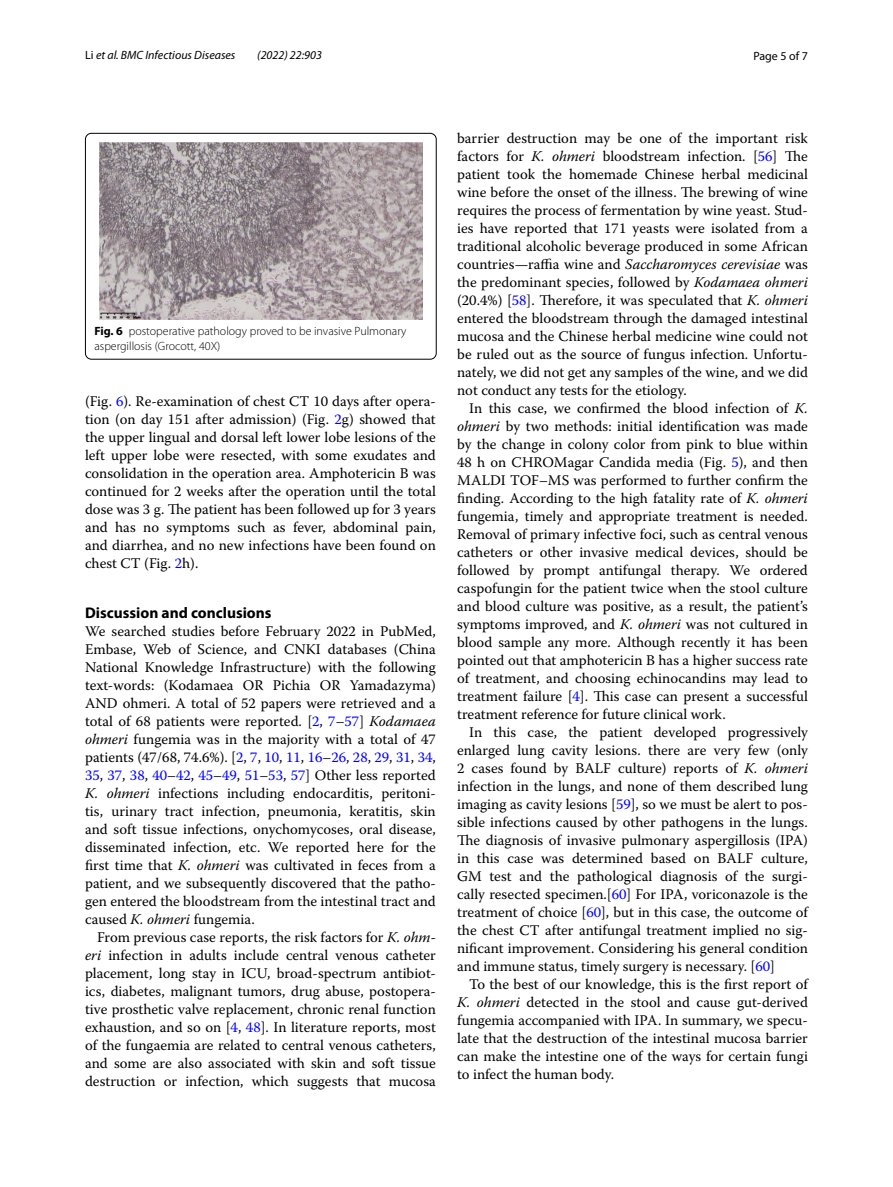
<style>
.page{position:relative;width:893px;height:1187px;background:#fff}
.page>*{position:absolute;margin:0;border:0;box-sizing:border-box;transform-origin:0 0}
.t1{font:700 15.45px "Myriad Pro";color:#000}
.t2{font:14.7px/18px "Warnock Pro";color:#000;text-align:justify}
.t3{font:300 12px/15px "Myriad Pro";color:#000}
.t4{font:italic 12px "Myriad Pro";color:#000}
.t5{font:12px "Myriad Pro";color:#000}
.s1{font-style:normal}
.s2{font-weight:700}
.s3{color:#00f}
.s4{font-style:italic}
</style>
<div class="page">
<img style="left:99px;top:142px;width:323px;height:178px">
<div style="left:85px;top:133px;width:351px;height:226px;border:1px solid #000;border-radius:6px"></div>
<p class="t4" style="left:85px;top:48px;width:152px"><span class="s1">Li</span> et al. BMC Infectious Diseases</p>
<p class="t4" style="left:257px;top:48px;width:66px">(2022) 22:903</p>
<p class="t5" style="left:753px;top:48px;width:56px">Page 5 of 7</p>
<p class="t3" style="left:94px;top:323px;width:314px"><span class="s2">Fig. 6</span> postoperative pathology proved to be invasive Pulmonary aspergillosis (Grocott, 40X)</p>
<p class="t2" style="left:85px;top:391px;width:352px">(Fig. <span class="s3">6</span>). Re-examination of chest CT 10 days after opera&shy;tion (on day 151 after admission) (Fig. <span class="s3">2</span>g) showed that the upper lingual and dorsal left lower lobe lesions of the left upper lobe were resected, with some exudates and consolidation in the operation area. Amphotericin B was continued for 2 weeks after the operation until the total dose was 3 g. The patient has been followed up for 3 years and has no symptoms such as fever, abdominal pain, and diarrhea, and no new infections have been found on chest CT (Fig. <span class="s3">2</span>h).</p>
<p class="t1" style="left:85px;top:603px;width:188px">Discussion and conclusions</p>
<p class="t2" style="left:85px;top:622px;width:352px">We searched studies before February 2022 in PubMed, Embase, Web of Science, and CNKI databases (China National Knowledge Infrastructure) with the following text-words: (Kodamaea OR Pichia OR Yamadazyma)<br>AND ohmeri. A total of 52 papers were retrieved and a total of 68 patients were reported. [<span class="s3">2</span>, <span class="s3">7</span>–<span class="s3">57</span>] <span class="s4">Kodamaea ohmeri</span> fungemia was in the majority with a total of 47 patients (47/68, 74.6%). [<span class="s3">2</span>, <span class="s3">7</span>, <span class="s3">10</span>, <span class="s3">11</span>, <span class="s3">16</span>–<span class="s3">26</span>, <span class="s3">28</span>, <span class="s3">29</span>, <span class="s3">31</span>, <span class="s3">34</span>, <span class="s3">35</span>, <span class="s3">37</span>, <span class="s3">38</span>, <span class="s3">40</span>–<span class="s3">42</span>, <span class="s3">45</span>–<span class="s3">49</span>, <span class="s3">51</span>–<span class="s3">53</span>, <span class="s3">57</span>] Other less reported <span class="s4">K. ohmeri</span> infections including endocarditis, peritoni&shy;tis, urinary tract infection, pneumonia, keratitis, skin and soft tissue infections, onychomycoses, oral disease, disseminated infection, etc. We reported here for the first time that <span class="s4">K. ohmeri</span> was cultivated in feces from a patient, and we subsequently discovered that the patho&shy;gen entered the bloodstream from the intestinal tract and caused <span class="s4">K. ohmeri</span> fungemia.</p>
<p class="t2" style="left:85px;top:928px;width:352px;text-indent:12px">From previous case reports, the risk factors for <span class="s4">K. ohm&shy;eri</span> infection in adults include central venous catheter placement, long stay in ICU, broad-spectrum antibiot&shy;ics, diabetes, malignant tumors, drug abuse, postopera&shy;tive prosthetic valve replacement, chronic renal function exhaustion, and so on [<span class="s3">4</span>, <span class="s3">48</span>]. In literature reports, most of the fungaemia are related to central venous catheters, and some are also associated with skin and soft tissue destruction or infection, which suggests that mucosa</p>
<p class="t2" style="left:457px;top:128px;width:352px">barrier destruction may be one of the important risk factors for <span class="s4">K. ohmeri</span> bloodstream infection. [<span class="s3">56</span>] The patient took the homemade Chinese herbal medicinal wine before the onset of the illness. The brewing of wine requires the process of fermentation by wine yeast. Stud&shy;ies have reported that 171 yeasts were isolated from a traditional alcoholic beverage produced in some African countries—raffia wine and <span class="s4">Saccharomyces cerevisiae</span> was the predominant species, followed by <span class="s4">Kodamaea ohmeri </span>(20.4%) [<span class="s3">58</span>]. Therefore, it was speculated that <span class="s4">K. ohmeri </span>entered the bloodstream through the damaged intestinal mucosa and the Chinese herbal medicine wine could not be ruled out as the source of fungus infection. Unfortu&shy;nately, we did not get any samples of the wine, and we did not conduct any tests for the etiology.</p>
<p class="t2" style="left:457px;top:398px;width:352px;text-indent:12px">In this case, we confirmed the blood infection of <span class="s4">K. ohmeri</span> by two methods: initial identification was made by the change in colony color from pink to blue within 48 h on CHROMagar Candida media (Fig. <span class="s3">5</span>), and then MALDI TOF–MS was performed to further confirm the finding. According to the high fatality rate of <span class="s4">K. ohmeri </span>fungemia, timely and appropriate treatment is needed.<br>Removal of primary infective foci, such as central venous catheters or other invasive medical devices, should be followed by prompt antifungal therapy. We ordered caspofungin for the patient twice when the stool culture and blood culture was positive, as a result, the patient’s symptoms improved, and <span class="s4">K. ohmeri</span> was not cultured in blood sample any more. Although recently it has been pointed out that amphotericin B has a higher success rate of treatment, and choosing echinocandins may lead to treatment failure [<span class="s3">4</span>]. This case can present a successful treatment reference for future clinical work.</p>
<p class="t2" style="left:457px;top:722px;width:352px;text-indent:12px">In this case, the patient developed progressively enlarged lung cavity lesions. there are very few (only 2 cases found by BALF culture) reports of <span class="s4">K. ohmeri </span>infection in the lungs, and none of them described lung imaging as cavity lesions [<span class="s3">59</span>], so we must be alert to pos&shy;sible infections caused by other pathogens in the lungs.<br>The diagnosis of invasive pulmonary aspergillosis (IPA) in this case was determined based on BALF culture, GM test and the pathological diagnosis of the surgi&shy;cally resected specimen.[<span class="s3">60</span>] For IPA, voriconazole is the treatment of choice [<span class="s3">60</span>], but in this case, the outcome of the chest CT after antifungal treatment implied no sig&shy;nificant improvement. Considering his general condition and immune status, timely surgery is necessary. [<span class="s3">60</span>]</p>
<p class="t2" style="left:457px;top:974px;width:352px;text-indent:12px">To the best of our knowledge, this is the first report of <span class="s4">K. ohmeri</span> detected in the stool and cause gut-derived fungemia accompanied with IPA. In summary, we specu&shy;late that the destruction of the intestinal mucosa barrier can make the intestine one of the ways for certain fungi to infect the human body.</p>
</div>
